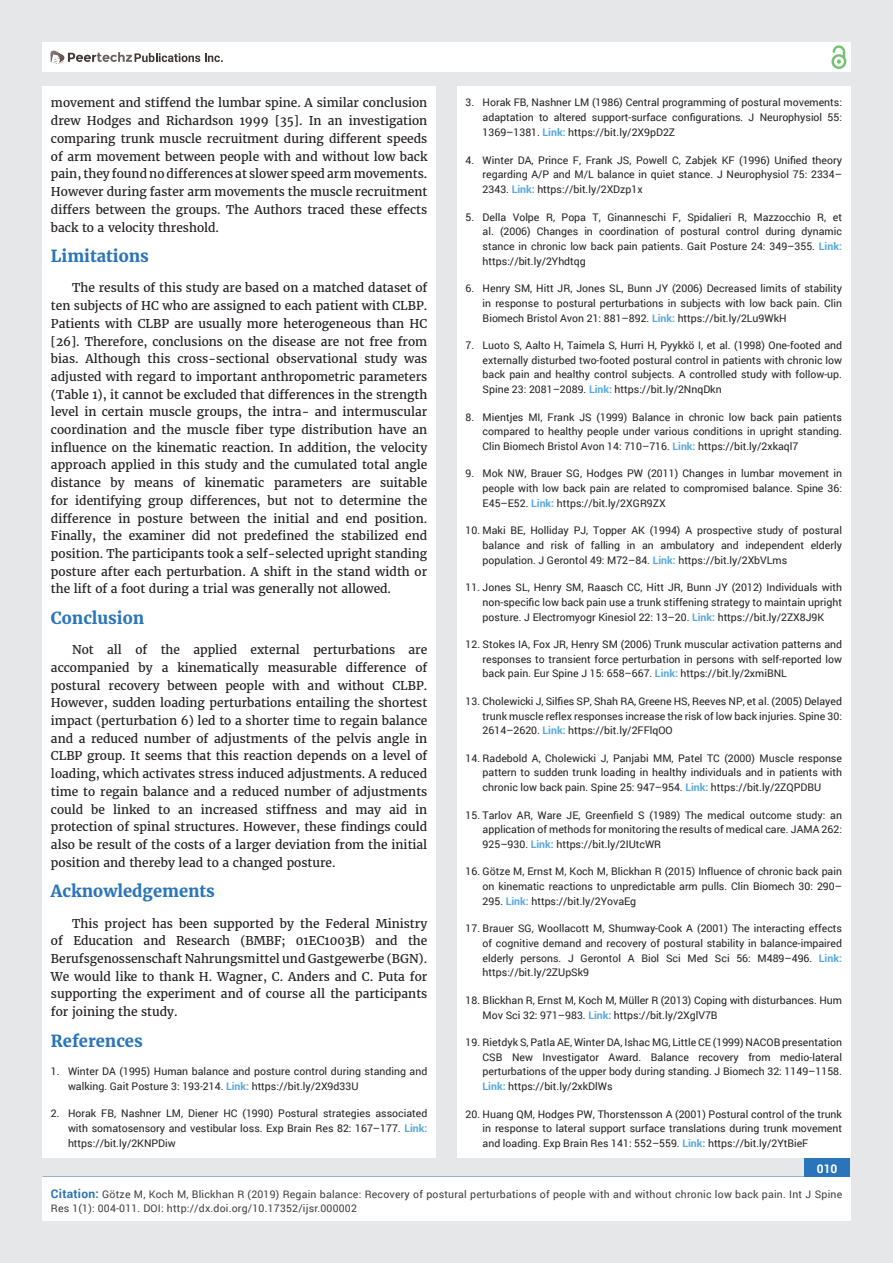
<style>
.page{position:relative;width:893px;height:1263px;background:#e6e7e9}
.page>*{position:absolute;margin:0;border:0;box-sizing:border-box;transform-origin:0 0}
.t1{font:700 16.5px "Merriweather";color:#2a75ba}
.t2{font:12px/17.7px "Merriweather";color:#231f20;text-align:justify}
.t3{font:700 12px "Roboto";color:#fff}
.t4{font:10.5px/14.7px "Roboto";color:#231f20;text-align:justify}
.t5{font:10.5px/13.5px "Roboto";letter-spacing:.02em;color:#3e3e3f}
.s1{font-weight:700;color:#56a7dc}
.s2{font-weight:700;font-size:12px;color:#2a75ba}
</style>
<div class="page">
<div style="left:42px;top:43px;width:808px;height:29px;background:#fff"></div>
<div style="left:831px;top:54px;width:15px;height:15px;border:2px solid #72c272;border-radius:50%"></div>
<svg style="left:831px;top:45px;width:15px;height:19px"></svg>
<div style="left:804px;top:1157px;width:46px;height:43px;background:#2a75ba"></div>
<svg style="left:49px;top:50px;width:174px;height:14px"></svg>
<div style="left:42px;top:1177px;width:809px;height:43px;background:#fff"></div>
<div style="left:42px;top:87px;width:394px;height:1071px;background:#fff"></div>
<div style="left:457px;top:87px;width:393px;height:1071px;background:#fff"></div>
<p class="t2" style="left:51px;top:94px;width:378px">movement and stiffend the lumbar spine. A similar conclusion drew Hodges and Richardson 1999 [35]. In an investigation comparing trunk muscle recruitment during different speeds of arm movement between people with and without low back pain, they found no differences at slower speed arm movements.<br>However during faster arm movements the muscle recruitment differs between the groups. The Authors traced these effects back to a velocity threshold.</p>
<h1 class="t1" style="left:51px;top:246px;width:99px">Limitations</h1>
<p class="t2" style="left:51px;top:279px;width:378px;text-indent:21px">The results of this study are based on a matched dataset of ten subjects of HC who are assigned to each patient with CLBP.<br>Patients with CLBP are usually more heterogeneous than HC [26]. Therefore, conclusions on the disease are not free from bias. Although this cross-sectional observational study was adjusted with regard to important anthropometric parameters (Table 1), it cannot be excluded that differences in the strength level in certain muscle groups, the intra- and intermuscular coordination and the muscle fiber type distribution have an influence on the kinematic reaction. In addition, the velocity approach applied in this study and the cumulated total angle distance by means of kinematic parameters are suitable for identifying group differences, but not to determine the difference in posture between the initial and end position.<br>Finally, the examiner did not predefined the stabilized end position. The participants took a self-selected upright standing posture after each perturbation. A shift in the stand width or the lift of a foot during a trial was generally not allowed.</p>
<h1 class="t1" style="left:51px;top:608px;width:95px">Conclusion</h1>
<p class="t2" style="left:51px;top:641px;width:378px;text-indent:21px">Not all of the applied external perturbations are accompanied by a kinematically measurable difference of postural recovery between people with and without CLBP.<br>However, sudden loading perturbations entailing the shortest impact (perturbation 6) led to a shorter time to regain balance and a reduced number of adjustments of the pelvis angle in CLBP group. It seems that this reaction depends on a level of loading, which activates stress induced adjustments. A reduced time to regain balance and a reduced number of adjustments could be linked to an increased stiffness and may aid in protection of spinal structures. However, these findings could also be result of the costs of a larger deviation from the initial position and thereby lead to a changed posture.</p>
<h1 class="t1" style="left:51px;top:881px;width:165px">Acknowledgements</h1>
<p class="t2" style="left:51px;top:914px;width:378px;text-indent:21px">This project has been supported by the Federal Ministry of Education and Research (BMBF; 01EC1003B) and the Berufsgenossenschaft Nahrungsmittel und Gastgewerbe (BGN).<br>We would like to thank H. Wagner, C. Anders and C. Puta for supporting the experiment and of course all the participants for joining the study.</p>
<h1 class="t1" style="left:51px;top:1031px;width:93px">References</h1>
<p class="t4" style="left:68px;top:1063px;width:361px;text-indent:-17px">1. Winter DA (1995) Human balance and posture control during standing and walking. Gait Posture 3: 193-214. <span class="s1">Link:</span> https://bit.ly/2X9d33U</p>
<p class="t4" style="left:68px;top:1106px;width:361px;text-indent:-17px">2. Horak FB, Nashner LM, Diener HC (1990) Postural strategies associated with somatosensory and vestibular loss. Exp Brain Res 82: 167–177. <span class="s1">Link: </span>https://bit.ly/2KNPDiw</p>
<p class="t4" style="left:483px;top:95px;width:361px;text-indent:-17px">3. Horak FB, Nashner LM (1986) Central programming of postural movements: adaptation to altered support-surface configurations. J Neurophysiol 55:<br>1369–1381. <span class="s1">Link:</span> https://bit.ly/2X9pD2Z</p>
<p class="t4" style="left:483px;top:152px;width:361px;text-indent:-17px">4. Winter DA, Prince F, Frank JS, Powell C, Zabjek KF (1996) Unified theory regarding A/P and M/L balance in quiet stance. J Neurophysiol 75: 2334– 2343. <span class="s1">Link:</span> https://bit.ly/2XDzp1x</p>
<p class="t4" style="left:483px;top:209px;width:361px;text-indent:-17px">5. Della Volpe R, Popa T, Ginanneschi F, Spidalieri R, Mazzocchio R, et al. (2006) Changes in coordination of postural control during dynamic stance in chronic low back pain patients. Gait Posture 24: 349–355. <span class="s1">Link: </span>https://bit.ly/2Yhdtqg</p>
<p class="t4" style="left:483px;top:281px;width:361px;text-indent:-17px">6. Henry SM, Hitt JR, Jones SL, Bunn JY (2006) Decreased limits of stability in response to postural perturbations in subjects with low back pain. Clin Biomech Bristol Avon 21: 881–892. <span class="s1">Link:</span> https://bit.ly/2Lu9WkH</p>
<p class="t4" style="left:483px;top:338px;width:361px;text-indent:-17px">7. Luoto S, Aalto H, Taimela S, Hurri H, Pyykkö I, et al. (1998) One-footed and externally disturbed two-footed postural control in patients with chronic low back pain and healthy control subjects. A controlled study with follow-up.<br>Spine 23: 2081–2089. <span class="s1">Link:</span> https://bit.ly/2NnqDkn</p>
<p class="t4" style="left:483px;top:409px;width:361px;text-indent:-17px">8. Mientjes MI, Frank JS (1999) Balance in chronic low back pain patients compared to healthy people under various conditions in upright standing.<br>Clin Biomech Bristol Avon 14: 710–716. <span class="s1">Link:</span> https://bit.ly/2xkaql7</p>
<p class="t4" style="left:483px;top:466px;width:361px;text-indent:-17px">9. Mok NW, Brauer SG, Hodges PW (2011) Changes in lumbar movement in people with low back pain are related to compromised balance. Spine 36:<br>E45–E52. <span class="s1">Link:</span> https://bit.ly/2XGR9ZX</p>
<p class="t4" style="left:483px;top:523px;width:361px;text-indent:-17px">10. Maki BE, Holliday PJ, Topper AK (1994) A prospective study of postural balance and risk of falling in an ambulatory and independent elderly population. J Gerontol 49: M72–84. <span class="s1">Link:</span> https://bit.ly/2XbVLms</p>
<p class="t4" style="left:483px;top:580px;width:361px;text-indent:-17px">11. Jones SL, Henry SM, Raasch CC, Hitt JR, Bunn JY (2012) Individuals with non-specific low back pain use a trunk stiffening strategy to maintain upright posture. J Electromyogr Kinesiol 22: 13–20. <span class="s1">Link:</span> https://bit.ly/2ZX8J9K</p>
<p class="t4" style="left:483px;top:637px;width:361px;text-indent:-17px">12. Stokes IA, Fox JR, Henry SM (2006) Trunk muscular activation patterns and responses to transient force perturbation in persons with self-reported low back pain. Eur Spine J 15: 658–667. <span class="s1">Link:</span> https://bit.ly/2xmiBNL</p>
<p class="t4" style="left:483px;top:693px;width:361px;text-indent:-17px">13. Cholewicki J, Silfies SP, Shah RA, Greene HS, Reeves NP, et al. (2005) Delayed trunk muscle reflex responses increase the risk of low back injuries. Spine 30:<br>2614–2620. <span class="s1">Link:</span> https://bit.ly/2FFlqOO</p>
<p class="t4" style="left:483px;top:750px;width:361px;text-indent:-17px">14. Radebold A, Cholewicki J, Panjabi MM, Patel TC (2000) Muscle response pattern to sudden trunk loading in healthy individuals and in patients with chronic low back pain. Spine 25: 947–954. <span class="s1">Link:</span> https://bit.ly/2ZQPDBU</p>
<p class="t4" style="left:483px;top:807px;width:361px;text-indent:-17px">15. Tarlov AR, Ware JE, Greenfield S (1989) The medical outcome study: an application of methods for monitoring the results of medical care. JAMA 262:<br>925–930. <span class="s1">Link:</span> https://bit.ly/2IUtcWR</p>
<p class="t4" style="left:483px;top:864px;width:361px;text-indent:-17px">16. Götze M, Ernst M, Koch M, Blickhan R (2015) Influence of chronic back pain on kinematic reactions to unpredictable arm pulls. Clin Biomech 30: 290– 295. <span class="s1">Link:</span> https://bit.ly/2YovaEg</p>
<p class="t4" style="left:483px;top:921px;width:361px;text-indent:-17px">17. Brauer SG, Woollacott M, Shumway-Cook A (2001) The interacting effects of cognitive demand and recovery of postural stability in balance-impaired elderly persons. J Gerontol A Biol Sci Med Sci 56: M489–496. <span class="s1">Link: </span>https://bit.ly/2ZUpSk9</p>
<p class="t4" style="left:483px;top:992px;width:361px;text-indent:-17px">18. Blickhan R, Ernst M, Koch M, Müller R (2013) Coping with disturbances. Hum<br>Mov Sci 32: 971–983. <span class="s1">Link:</span> https://bit.ly/2XglV7B</p>
<p class="t4" style="left:483px;top:1035px;width:361px;text-indent:-17px">19. Rietdyk S, Patla AE, Winter DA, Ishac MG, Little CE (1999) NACOB presentation CSB New Investigator Award. Balance recovery from medio-lateral perturbations of the upper body during standing. J Biomech 32: 1149–1158.<br><span class="s1">Link:</span> https://bit.ly/2xkDlWs</p>
<p class="t4" style="left:483px;top:1106px;width:361px;text-indent:-17px">20. Huang QM, Hodges PW, Thorstensson A (2001) Postural control of the trunk in response to lateral support surface translations during trunk movement and loading. Exp Brain Res 141: 552–559. <span class="s1">Link:</span> https://bit.ly/2YtBieF</p>
<p class="t3" style="left:817px;top:1161px;width:22px">010</p>
<p class="t5" style="left:51px;top:1188px;width:793px"><span class="s2">Citation:</span> Götze M, Koch M, Blickhan R (2019) Regain balance: Recovery of postural perturbations of people with and without chronic low back pain. Int J Spine<br>Res 1(1): 004-011. DOI: http://dx.doi.org/10.17352/ijsr.000002</p>
</div>
